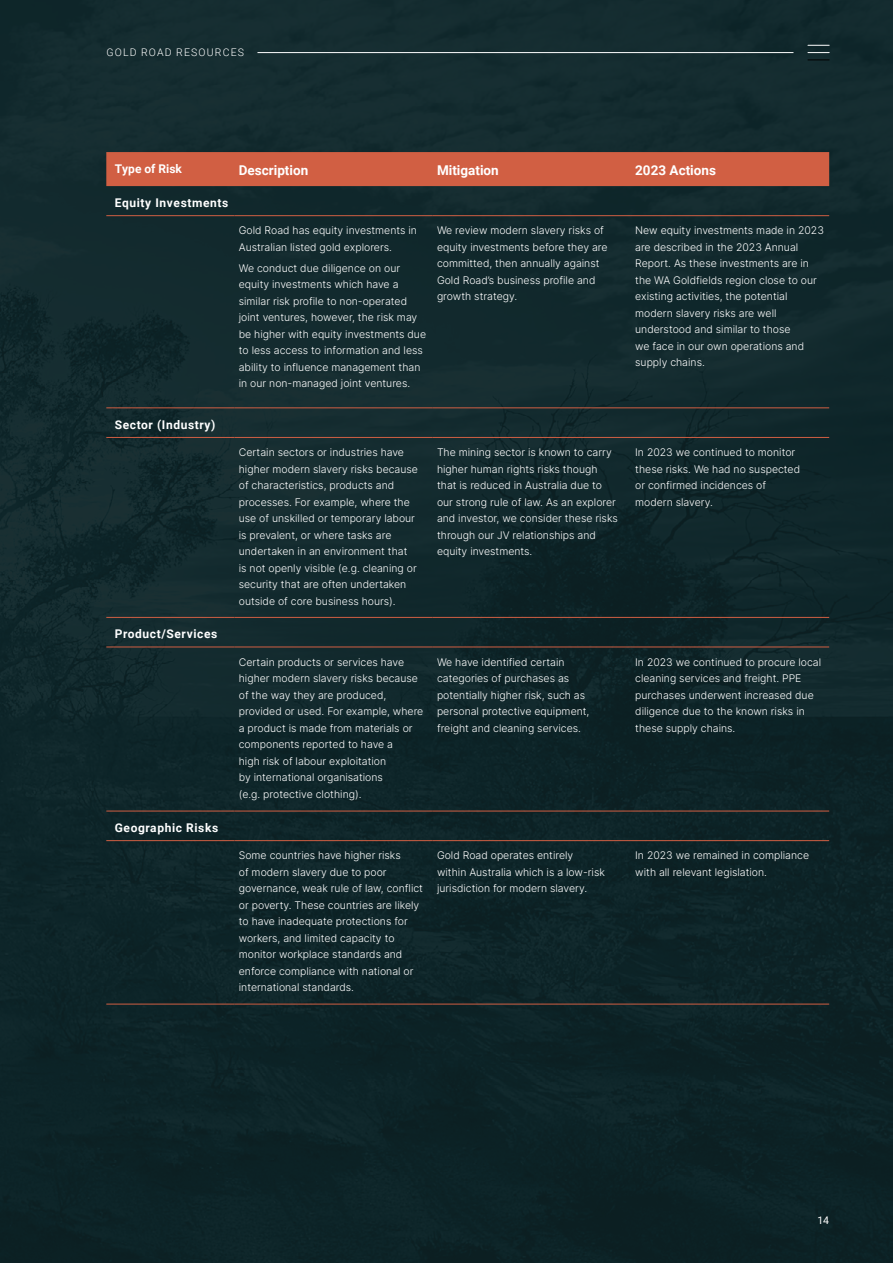
<style>
.page{position:relative;width:893px;height:1263px;background:#0f272b}
.page>*{position:absolute;margin:0;border:0;box-sizing:border-box;transform-origin:0 0}
.t1{font:700 13.5px "Roboto";color:#fff}
.t2{font:700 12px "Roboto";letter-spacing:.05em;color:#fff}
.t3{font:700 12px "Roboto";color:#fff}
.t4{font:10.5px/16.5px "Inter";color:#fff}
.t5{font:300 10.5px "Roboto";letter-spacing:.11em;color:#fff}
.t6{font:10.5px "Roboto";color:#fff}
</style>
<div class="page">
<svg style="left:808px;top:60px;width:21px;height:1px"></svg>
<svg style="left:808px;top:52px;width:21px;height:1px"></svg>
<svg style="left:808px;top:45px;width:21px;height:1px"></svg>
<hr style="left:257px;top:52px;width:536px;height:1px;background:#fff">
<div style="left:106px;top:152px;width:723px;height:34px;background:#d15f43"></div>
<hr style="left:106px;top:215px;width:129px;height:1px;background:#d15f43">
<hr style="left:235px;top:215px;width:198px;height:1px;background:#d15f43">
<hr style="left:433px;top:215px;width:198px;height:1px;background:#d15f43">
<hr style="left:631px;top:215px;width:198px;height:1px;background:#d15f43">
<hr style="left:106px;top:407px;width:129px;height:1px;background:#d15f43">
<hr style="left:235px;top:407px;width:198px;height:1px;background:#d15f43">
<hr style="left:433px;top:407px;width:198px;height:1px;background:#d15f43">
<hr style="left:631px;top:407px;width:198px;height:1px;background:#d15f43">
<hr style="left:106px;top:437px;width:129px;height:1px;background:#d15f43">
<hr style="left:235px;top:437px;width:198px;height:1px;background:#d15f43">
<hr style="left:433px;top:437px;width:198px;height:1px;background:#d15f43">
<hr style="left:631px;top:437px;width:198px;height:1px;background:#d15f43">
<hr style="left:106px;top:617px;width:129px;height:1px;background:#d15f43">
<hr style="left:235px;top:617px;width:198px;height:1px;background:#d15f43">
<hr style="left:433px;top:617px;width:198px;height:1px;background:#d15f43">
<hr style="left:631px;top:617px;width:198px;height:1px;background:#d15f43">
<hr style="left:106px;top:647px;width:129px;height:1px;background:#d15f43">
<hr style="left:235px;top:647px;width:198px;height:1px;background:#d15f43">
<hr style="left:433px;top:647px;width:198px;height:1px;background:#d15f43">
<hr style="left:631px;top:647px;width:198px;height:1px;background:#d15f43">
<hr style="left:106px;top:811px;width:129px;height:1px;background:#d15f43">
<hr style="left:235px;top:811px;width:198px;height:1px;background:#d15f43">
<hr style="left:433px;top:811px;width:198px;height:1px;background:#d15f43">
<hr style="left:631px;top:811px;width:198px;height:1px;background:#d15f43">
<hr style="left:106px;top:840px;width:129px;height:1px;background:#d15f43">
<hr style="left:235px;top:840px;width:198px;height:1px;background:#d15f43">
<hr style="left:433px;top:840px;width:198px;height:1px;background:#d15f43">
<hr style="left:631px;top:840px;width:198px;height:1px;background:#d15f43">
<hr style="left:106px;top:1004px;width:129px;height:1px;background:#d15f43">
<hr style="left:235px;top:1004px;width:198px;height:1px;background:#d15f43">
<hr style="left:433px;top:1004px;width:198px;height:1px;background:#d15f43">
<hr style="left:631px;top:1004px;width:198px;height:1px;background:#d15f43">
<p class="t5" style="left:106px;top:45px;width:139px">GOLD ROAD RESOURCES</p>
<p class="t3" style="left:115px;top:160px;width:69px">Type of Risk</p>
<p class="t1" style="left:239px;top:160px;width:71px">Description</p>
<p class="t1" style="left:437px;top:160px;width:63px">Mitigation</p>
<p class="t1" style="left:635px;top:160px;width:82px">2023 Actions</p>
<p class="t2" style="left:115px;top:194px;width:115px">Equity Investments</p>
<p class="t4" style="left:239px;top:222px;width:180px">Gold Road has equity investments in<br>Australian listed gold explorers.</p>
<p class="t4" style="left:239px;top:259px;width:189px">We conduct due diligence on our equity investments which have a similar risk profile to non-operated joint ventures, however, the risk may be higher with equity investments due to less access to information and less ability to influence management than in our non-managed joint ventures.</p>
<p class="t4" style="left:437px;top:222px;width:172px">We review modern slavery risks of equity investments before they are committed, then annually against<br>Gold Road’s business profile and growth strategy.</p>
<p class="t4" style="left:635px;top:222px;width:190px">New equity investments made in 2023 are described in the 2023 Annual<br>Report. As these investments are in the WA Goldfields region close to our existing activities, the potential modern slavery risks are well understood and similar to those<br>we face in our own operations and supply chains.</p>
<p class="t2" style="left:115px;top:416px;width:102px">Sector (Industry)</p>
<p class="t2" style="left:115px;top:626px;width:104px">Product/Services</p>
<p class="t2" style="left:115px;top:819px;width:105px">Geographic Risks</p>
<p class="t4" style="left:239px;top:444px;width:181px">Certain sectors or industries have higher modern slavery risks because of characteristics, products and processes. For example, where the use of unskilled or temporary labour is prevalent, or where tasks are undertaken in an environment that<br>is not openly visible (e.g. cleaning or security that are often undertaken outside of core business hours).</p>
<p class="t4" style="left:437px;top:444px;width:182px">The mining sector is known to carry higher human rights risks though that is reduced in Australia due to our strong rule of law. As an explorer and investor, we consider these risks through our JV relationships and equity investments.</p>
<p class="t4" style="left:635px;top:444px;width:166px">In 2023 we continued to monitor these risks. We had no suspected or confirmed incidences of modern slavery.</p>
<p class="t4" style="left:239px;top:653px;width:186px">Certain products or services have higher modern slavery risks because of the way they are produced, provided or used. For example, where a product is made from materials or components reported to have a<br>high risk of labour exploitation<br>by international organisations<br>(e.g. protective clothing).</p>
<p class="t4" style="left:437px;top:653px;width:154px">We have identified certain categories of purchases as potentially higher risk, such as personal protective equipment, freight and cleaning services.</p>
<p class="t4" style="left:635px;top:653px;width:187px">In 2023 we continued to procure local cleaning services and freight. PPE purchases underwent increased due diligence due to the known risks in these supply chains.</p>
<p class="t4" style="left:239px;top:847px;width:186px">Some countries have higher risks<br>of modern slavery due to poor governance, weak rule of law, conflict or poverty. These countries are likely to have inadequate protections for workers, and limited capacity to monitor workplace standards and enforce compliance with national or international standards.</p>
<p class="t4" style="left:437px;top:847px;width:169px">Gold Road operates entirely within Australia which is a low-risk jurisdiction for modern slavery.</p>
<p class="t4" style="left:635px;top:847px;width:175px">In 2023 we remained in compliance with all relevant legislation.</p>
<p class="t6" style="left:817px;top:1212px;width:13px">14</p>
</div>
